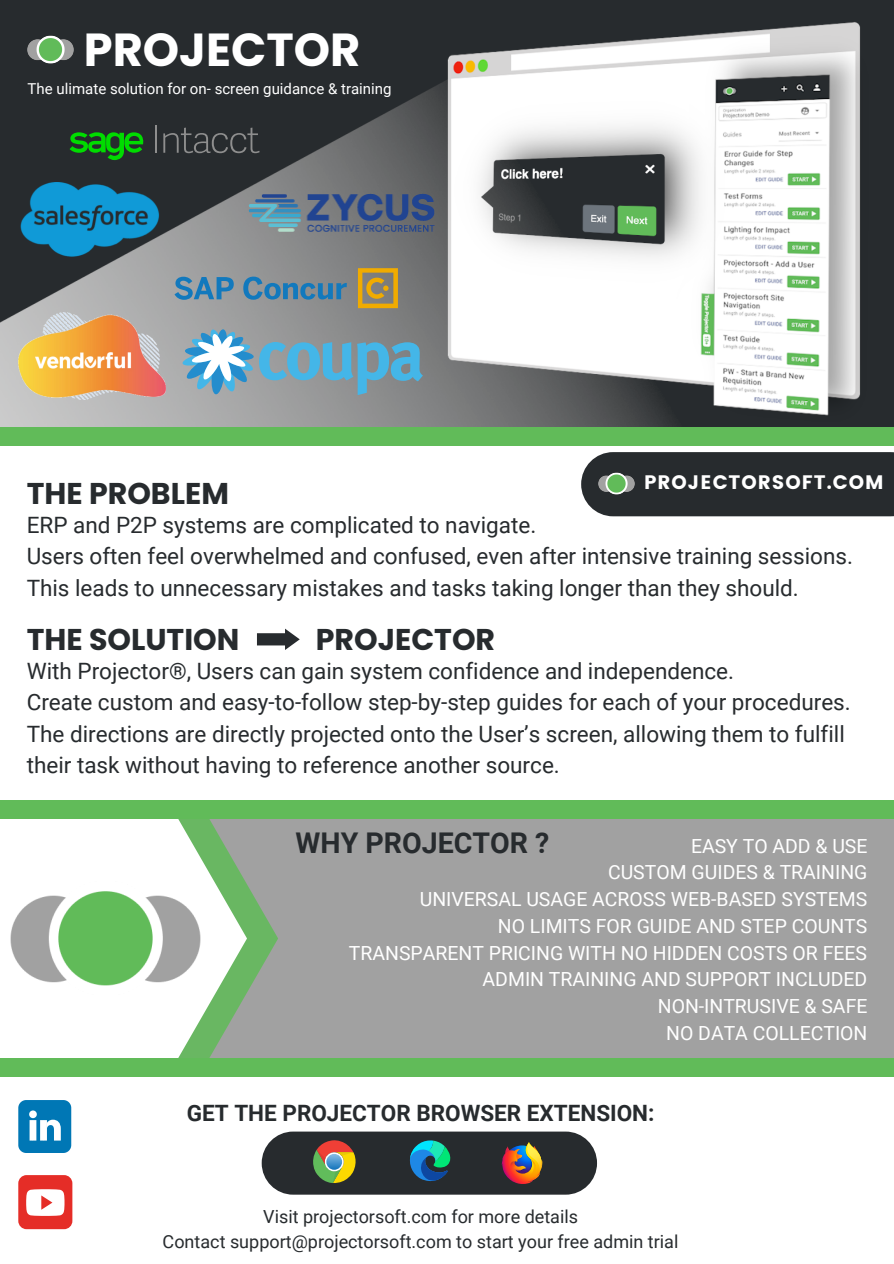
<style>
.page{position:relative;width:894px;height:1264px;background:#fff}
.page>*{position:absolute;margin:0;border:0;box-sizing:border-box;transform-origin:0 0}
.t1{font:700 46.35px "Poppins";color:#fff}
.t2{font:700 30px "Poppins";color:#272b2e}
.t3{font:700 28.5px "Roboto";color:#272b2e}
.t4{font:22.5px/31.5px "Roboto";color:#272b2e}
.t5{font:700 22.5px "Roboto";color:#272b2e}
.t6{font:19.5px "Roboto";color:#fff}
.t7{font:19.5px "Poppins";letter-spacing:.05em;color:#fff}
.t8{font:18px "Roboto";color:#272b2e}
.t9{font:15px "Roboto";color:#fff}
</style>
<div class="page">
<div style="left:0;top:809px;width:893px;height:258px;background:#a1a1a1"></div>
<svg style="left:247px;top:818px;width:31px;height:174px"></svg>
<svg style="left:0;top:818px;width:247px;height:240px;background:#cee2cc"></svg>
<img style="left:0;top:0;width:893px;height:427px">
<div style="left:0;top:427px;width:893px;height:18px;background:#61bb59"></div>
<div style="left:581px;top:452px;width:312px;height:64px;background:#272b2e"></div>
<img style="left:598px;top:466px;width:36px;height:36px">
<img style="left:28px;top:26px;width:46px;height:46px">
<img style="left:10px;top:843px;width:191px;height:190px">
<div style="left:0;top:800px;width:893px;height:18px;background:#61bb59"></div>
<div style="left:0;top:1058px;width:893px;height:18px;background:#61bb59"></div>
<img style="left:14px;top:182px;width:151px;height:74px">
<svg style="left:182px;top:329px;width:241px;height:66px;background:#7da5b8"></svg>
<img style="left:247px;top:182px;width:188px;height:60px">
<svg style="left:69px;top:132px;width:76px;height:28px;background:#157919"></svg>
<hr style="left:155px;top:125px;width:2px;height:28px;background:#8e8e8e">
<svg style="left:163px;top:128px;width:96px;height:25px;background:#3c3f42"></svg>
<img style="left:18px;top:313px;width:148px;height:86px">
<svg style="left:174px;top:276px;width:173px;height:24px;background:#628aa5"></svg>
<svg style="left:358px;top:268px;width:40px;height:40px;background:#b8953c"></svg>
<div style="left:261px;top:1131px;width:336px;height:63px;background:#272b2e;border-radius:31px"></div>
<svg style="left:409px;top:1140px;width:42px;height:42px"></svg>
<svg style="left:313px;top:1140px;width:43px;height:43px"></svg>
<svg style="left:501px;top:1142px;width:42px;height:42px"></svg>
<svg style="left:18px;top:1100px;width:53px;height:52px"></svg>
<div style="left:18px;top:1175px;width:54px;height:54px;background:#e52d27;border-radius:8px"></div>
<svg style="left:26px;top:1189px;width:38px;height:26px"></svg>
<svg style="left:257px;top:628px;width:43px;height:22px"></svg>
<p class="t1" style="left:84px;top:17px;width:278px">PROJECTOR</p>
<p class="t9" style="left:28px;top:80px;width:365px">The ulimate solution for on- screen guidance &amp; training</p>
<p class="t2" style="left:27px;top:472px;width:204px">THE PROBLEM</p>
<p class="t7" style="left:644px;top:471px;width:241px">PROJECTORSOFT.COM</p>
<p class="t4" style="left:27px;top:509px;width:511px">ERP and P2P systems are complicated to navigate.</p>
<p class="t4" style="left:27px;top:540px;width:827px">Users often feel overwhelmed and confused, even after intensive training sessions.<br>This leads to unnecessary mistakes and tasks taking longer than they should.</p>
<p class="t2" style="left:27px;top:618px;width:214px">THE SOLUTION</p>
<p class="t2" style="left:316px;top:618px;width:181px">PROJECTOR</p>
<p class="t4" style="left:27px;top:655px;width:708px">With Projector®, Users can gain system confidence and independence.</p>
<p class="t4" style="left:27px;top:687px;width:825px">Create custom and easy-to-follow step-by-step guides for each of your procedures.<br>The directions are directly projected onto the User’s screen, allowing them to fulfill their task without having to reference another source.</p>
<p class="t3" style="left:295px;top:826px;width:255px">WHY PROJECTOR ?</p>
<p class="t6" style="left:690px;top:834px;width:178px">EASY TO ADD &amp; USE</p>
<p class="t6" style="left:608px;top:861px;width:261px">CUSTOM GUIDES &amp; TRAINING</p>
<p class="t6" style="left:419px;top:888px;width:449px">UNIVERSAL USAGE ACROSS WEB-BASED SYSTEMS</p>
<p class="t6" style="left:498px;top:914px;width:371px">NO LIMITS FOR GUIDE AND STEP COUNTS</p>
<p class="t6" style="left:349px;top:941px;width:519px">TRANSPARENT PRICING WITH NO HIDDEN COSTS OR FEES</p>
<p class="t6" style="left:482px;top:968px;width:386px">ADMIN TRAINING AND SUPPORT INCLUDED</p>
<p class="t6" style="left:657px;top:994px;width:211px">NON-INTRUSIVE &amp; SAFE</p>
<p class="t6" style="left:666px;top:1021px;width:203px">NO DATA COLLECTION</p>
<p class="t5" style="left:187px;top:1100px;width:469px">GET THE PROJECTOR BROWSER EXTENSION:</p>
<p class="t8" style="left:263px;top:1206px;width:316px">Visit projectorsoft.com for more details</p>
<p class="t8" style="left:163px;top:1230px;width:517px">Contact support@projectorsoft.com to start your free admin trial</p>
</div>
